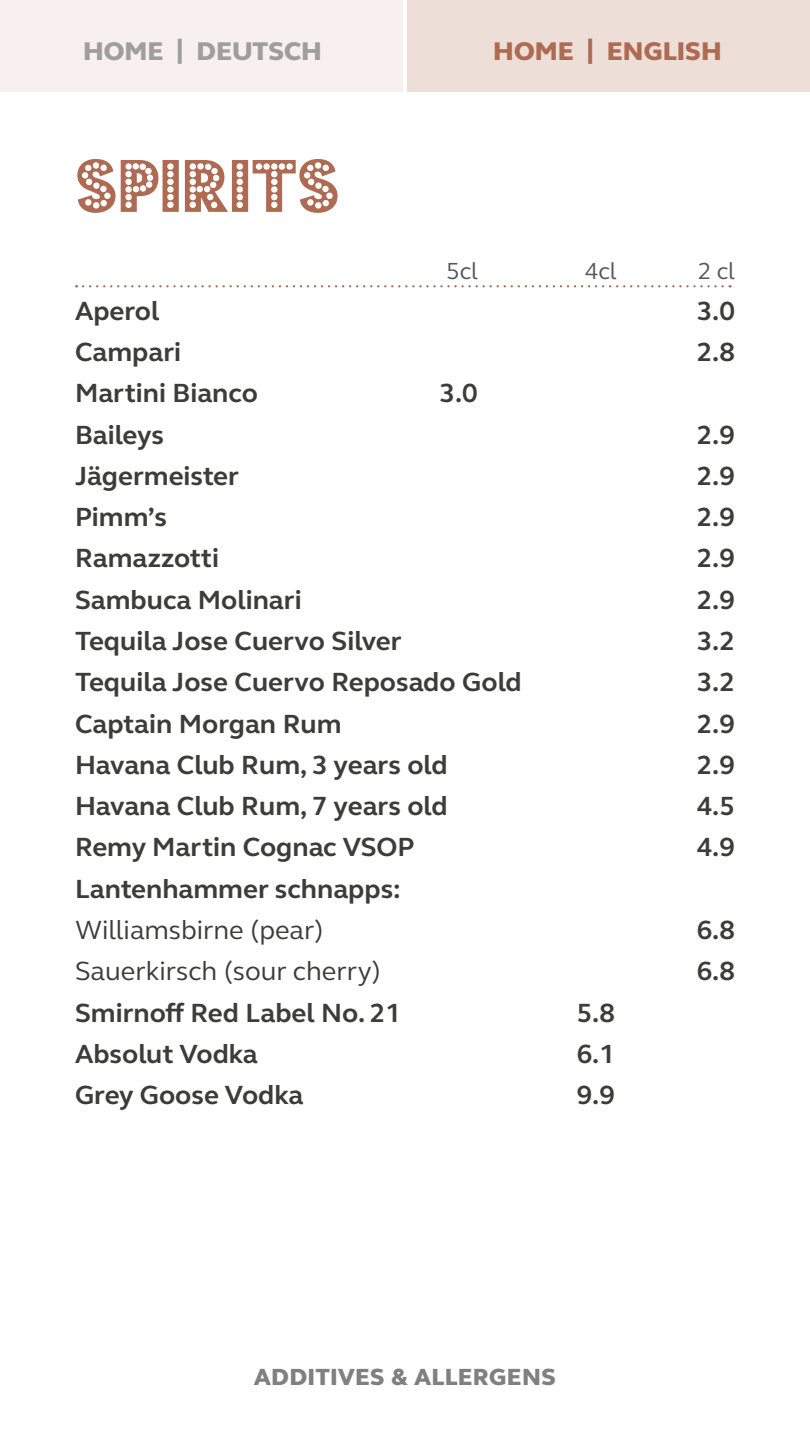
<style>
.page{position:relative;width:810px;height:1440px;background:#fff}
.page>*{position:absolute;margin:0;border:0;box-sizing:border-box;transform-origin:0 0}
.a_copper{font:82.5px "Budmo Jiggler";color:#ae6a53}
.Drinks_Body_Cop{font:700 27px "Premier Inn Sans";color:#3c3c3b}
.Drinks_Body_Cop-2{font:27px "Premier Inn Sans";color:#3c3c3b}
.t1{font:800 26.25px "Premier Inn Sans";color:#9e9e9d}
.t2{font:800 26.25px "Premier Inn Sans";color:#ae6a53}
.t3{font:800 24px "Premier Inn Sans";letter-spacing:.02em;color:#808080}
.copper_sub{font:23.85px "Premier Inn Sans";letter-spacing:-.01em;color:#575756}
</style>
<div class="page">
<div style="left:407px;top:0;width:403px;height:92px;background:#eddfd8"></div>
<div style="left:0;top:0;width:403px;height:92px;background:#f7f0ee"></div>
<svg style="left:83px;top:285px;width:648px;height:2px"></svg>
<p class="t1" style="left:83px;top:33px;width:240px">HOME | DEUTSCH</p>
<p class="t2" style="left:493px;top:33px;width:230px">HOME | ENGLISH</p>
<p class="a_copper" style="left:75px;top:139px;width:266px">Spirits</p>
<p class="copper_sub" style="left:446px;top:255px;width:33px">5cl</p>
<p class="copper_sub" style="left:585px;top:255px;width:33px">4cl</p>
<p class="copper_sub" style="left:698px;top:255px;width:39px">2 cl</p>
<p class="Drinks_Body_Cop" style="left:75px;top:292px;width:86px">Aperol</p>
<p class="Drinks_Body_Cop" style="left:697px;top:292px;width:40px">3.0</p>
<p class="Drinks_Body_Cop" style="left:75px;top:334px;width:108px">Campari</p>
<p class="Drinks_Body_Cop" style="left:697px;top:334px;width:40px">2.8</p>
<p class="Drinks_Body_Cop" style="left:75px;top:375px;width:184px">Martini Bianco</p>
<p class="Drinks_Body_Cop" style="left:440px;top:375px;width:40px">3.0</p>
<p class="Drinks_Body_Cop" style="left:75px;top:416px;width:90px">Baileys</p>
<p class="Drinks_Body_Cop" style="left:697px;top:416px;width:40px">2.9</p>
<p class="Drinks_Body_Cop" style="left:75px;top:458px;width:166px">Jägermeister</p>
<p class="Drinks_Body_Cop" style="left:697px;top:458px;width:40px">2.9</p>
<p class="Drinks_Body_Cop" style="left:75px;top:499px;width:93px">Pimm’s</p>
<p class="Drinks_Body_Cop" style="left:697px;top:499px;width:40px">2.9</p>
<p class="Drinks_Body_Cop" style="left:75px;top:540px;width:146px">Ramazzotti</p>
<p class="Drinks_Body_Cop" style="left:697px;top:540px;width:40px">2.9</p>
<p class="Drinks_Body_Cop" style="left:75px;top:581px;width:228px">Sambuca Molinari</p>
<p class="Drinks_Body_Cop" style="left:697px;top:581px;width:40px">2.9</p>
<p class="Drinks_Body_Cop" style="left:75px;top:623px;width:328px">Tequila Jose Cuervo Silver</p>
<p class="Drinks_Body_Cop" style="left:697px;top:623px;width:40px">3.2</p>
<p class="Drinks_Body_Cop" style="left:75px;top:664px;width:448px">Tequila Jose Cuervo Reposado Gold</p>
<p class="Drinks_Body_Cop" style="left:697px;top:664px;width:40px">3.2</p>
<p class="Drinks_Body_Cop" style="left:75px;top:705px;width:268px">Captain Morgan Rum</p>
<p class="Drinks_Body_Cop" style="left:697px;top:705px;width:40px">2.9</p>
<p class="Drinks_Body_Cop" style="left:75px;top:747px;width:374px">Havana Club Rum, 3 years old</p>
<p class="Drinks_Body_Cop" style="left:697px;top:747px;width:40px">2.9</p>
<p class="Drinks_Body_Cop" style="left:75px;top:788px;width:374px">Havana Club Rum, 7 years old</p>
<p class="Drinks_Body_Cop" style="left:697px;top:788px;width:40px">4.5</p>
<p class="Drinks_Body_Cop" style="left:75px;top:829px;width:341px">Remy Martin Cognac VSOP</p>
<p class="Drinks_Body_Cop" style="left:697px;top:829px;width:40px">4.9</p>
<p class="Drinks_Body_Cop" style="left:75px;top:871px;width:327px">Lantenhammer schnapps:</p>
<p class="Drinks_Body_Cop-2" style="left:75px;top:912px;width:250px">Williamsbirne (pear)</p>
<p class="Drinks_Body_Cop" style="left:697px;top:912px;width:40px">6.8</p>
<p class="Drinks_Body_Cop-2" style="left:75px;top:953px;width:307px">Sauerkirsch (sour cherry)</p>
<p class="Drinks_Body_Cop" style="left:697px;top:953px;width:40px">6.8</p>
<p class="Drinks_Body_Cop" style="left:75px;top:994px;width:328px">Smirnoff Red Label No. 21</p>
<p class="Drinks_Body_Cop" style="left:577px;top:994px;width:40px">5.8</p>
<p class="Drinks_Body_Cop" style="left:75px;top:1036px;width:184px">Absolut Vodka</p>
<p class="Drinks_Body_Cop" style="left:577px;top:1036px;width:40px">6.1</p>
<p class="Drinks_Body_Cop" style="left:75px;top:1077px;width:230px">Grey Goose Vodka</p>
<p class="Drinks_Body_Cop" style="left:577px;top:1077px;width:40px">9.9</p>
<p class="t3" style="left:254px;top:1361px;width:303px">ADDITIVES &amp; ALLERGENS</p>
</div>
